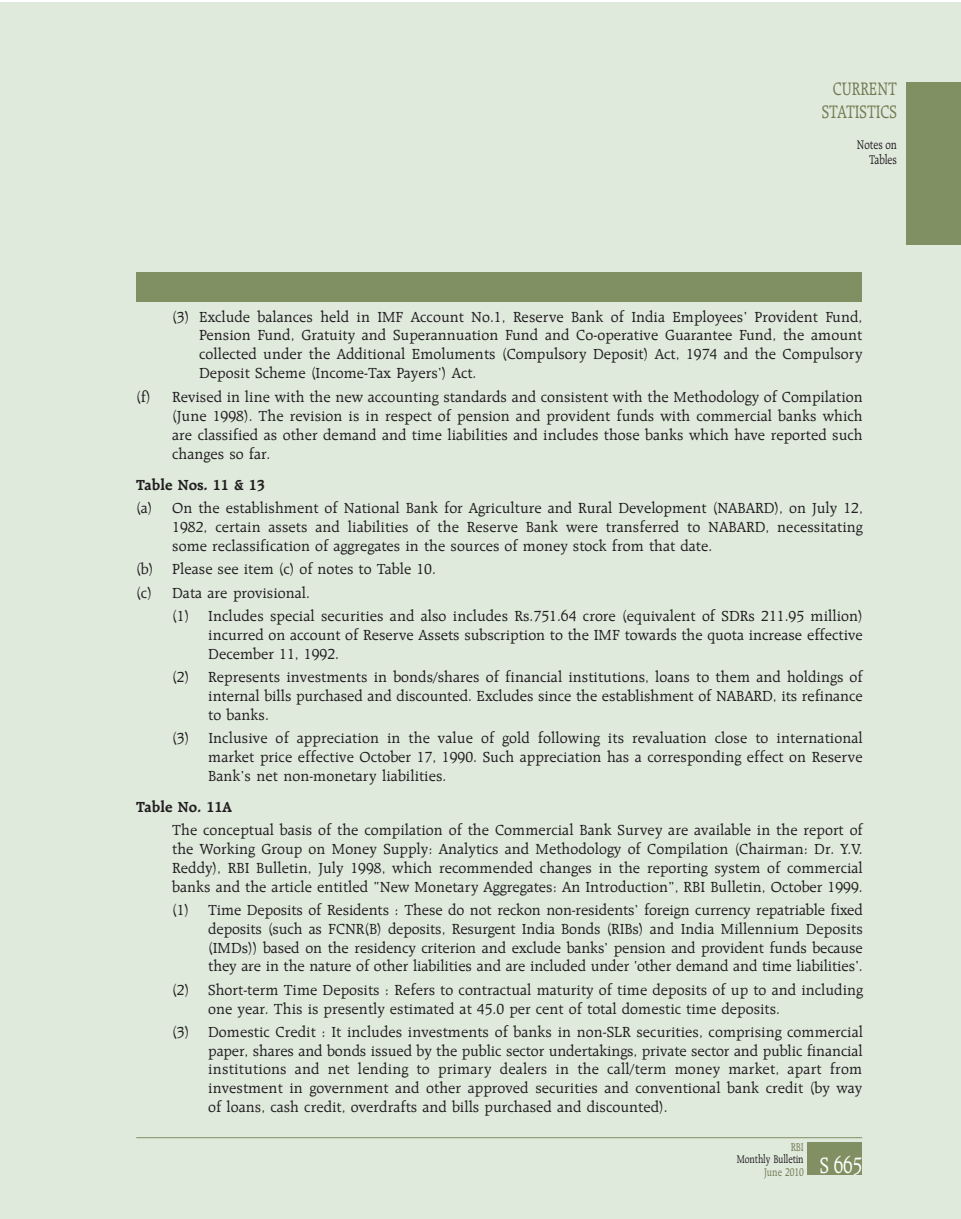
<style>
.page{position:relative;width:961px;height:1219px;background:#fff}
.page>*{position:absolute;margin:0;border:0;box-sizing:border-box;transform-origin:0 0}
.t1{font:24px "TTE2 D2 B940 O00";color:#fff;scale:.8 1}
.t2{font:19.5px/23.7px "TT1 FF3 AO00";letter-spacing:-.005em;color:#727950;text-align:center;scale:.8 1}
.t3{font:15.75px/18.8px "TT1 FF47 O00";color:#231f20;text-align:justify}
.t4{font:15.75px "TT1 FF45 O00";color:#231f20}
.t5{font:13.5px/15px "TT1 FF3 EO00";letter-spacing:-.005em;color:#231f20;text-align:right;scale:.8 1}
.t6{font:12px "TT1 FF33 O00";letter-spacing:-.015em;color:#231f20;scale:.8 1}
.t7{font:12px "TT1 FF33 O00";letter-spacing:-.005em;color:#727950;scale:.8 1}
</style>
<div class="page">
<div style="left:0;top:2px;width:960px;height:1216px;background:#dfeadd"></div>
<div style="left:807px;top:1142px;width:54px;height:33px;background:#809062"></div>
<div style="left:905px;top:82px;width:55px;height:162px;background:#809062"></div>
<hr style="left:136px;top:1137px;width:725px;height:1px;background:#809062">
<div style="left:136px;top:272px;width:725px;height:29px;background:#809062"></div>
<p class="t2" style="left:821px;top:78px;width:95px">CURRENT<br>STATISTICS</p>
<p class="t5" style="left:856px;top:138px;width:52px">Notes on<br>Tables</p>
<p class="t3" style="left:199px;top:308px;width:664px;text-indent:-27px">(3) Exclude balances held in IMF Account No.1, Reserve Bank of India Employees’ Provident Fund, Pension Fund, Gratuity and Superannuation Fund and Co-operative Guarantee Fund, the amount collected under the Additional Emoluments (Compulsory Deposit) Act, 1974 and the Compulsory Deposit Scheme (Income-Tax Payers’) Act.</p>
<p class="t3" style="left:172px;top:389px;width:691px;text-indent:-36px">(f) Revised in line with the new accounting standards and consistent with the Methodology of Compilation (June 1998). The revision is in respect of pension and provident funds with commercial banks which are classified as other demand and time liabilities and includes those banks which have reported such changes so far.</p>
<p class="t4" style="left:136px;top:480px;width:130px">Table Nos. 11 &amp; 13</p>
<p class="t3" style="left:172px;top:500px;width:692px;text-indent:-36px">(a) On the establishment of National Bank for Agriculture and Rural Development (NABARD), on July 12, 1982, certain assets and liabilities of the Reserve Bank were transferred to NABARD, necessitating some reclassification of aggregates in the sources of money stock from that date.</p>
<p class="t3" style="left:136px;top:558px;width:301px;line-height:23.4px">(b) Please see item (c) of notes to Table 10. (c) Data are provisional.</p>
<p class="t3" style="left:208px;top:607px;width:656px;text-indent:-36px">(1) Includes special securities and also includes Rs.751.64 crore (equivalent of SDRs 211.95 million) incurred on account of Reserve Assets subscription to the IMF towards the quota increase effective December 11, 1992.</p>
<p class="t3" style="left:208px;top:668px;width:656px;text-indent:-36px">(2) Represents investments in bonds/shares of financial institutions, loans to them and holdings of internal bills purchased and discounted. Excludes since the establishment of NABARD, its refinance to banks.</p>
<p class="t3" style="left:208px;top:729px;width:656px;text-indent:-36px">(3) Inclusive of appreciation in the value of gold following its revaluation close to international market price effective October 17, 1990. Such appreciation has a corresponding effect on Reserve Bank’s net non-monetary liabilities.</p>
<p class="t4" style="left:136px;top:802px;width:97px">Table No. 11A</p>
<p class="t3" style="left:172px;top:822px;width:692px">The conceptual basis of the compilation of the Commercial Bank Survey are available in the report of the Working Group on Money Supply: Analytics and Methodology of Compilation (Chairman: Dr. Y.V.<br>Reddy), RBI Bulletin, July 1998, which recommended changes in the reporting system of commercial banks and the article entitled “New Monetary Aggregates: An Introduction”, RBI Bulletin, October 1999.</p>
<p class="t3" style="left:208px;top:901px;width:656px;text-indent:-36px">(1) Time Deposits of Residents : These do not reckon non-residents’ foreign currency repatriable fixed deposits (such as FCNR(B) deposits, Resurgent India Bonds (RIBs) and India Millennium Deposits (IMDs)) based on the residency criterion and exclude banks’ pension and provident funds because they are in the nature of other liabilities and are included under ‘other demand and time liabilities’.</p>
<p class="t3" style="left:208px;top:981px;width:656px;text-indent:-36px">(2) Short-term Time Deposits : Refers to contractual maturity of time deposits of up to and including one year. This is presently estimated at 45.0 per cent of total domestic time deposits.</p>
<p class="t3" style="left:208px;top:1023px;width:656px;text-indent:-36px">(3) Domestic Credit : It includes investments of banks in non-SLR securities, comprising commercial paper, shares and bonds issued by the public sector undertakings, private sector and public financial institutions and net lending to primary dealers in the call/term money market, apart from investment in government and other approved securities and conventional bank credit (by way of loans, cash credit, overdrafts and bills purchased and discounted).</p>
<p class="t7" style="left:790px;top:1142px;width:18px">RBI</p>
<p class="t6" style="left:736px;top:1155px;width:85px">Monthly Bulletin</p>
<p class="t7" style="left:763px;top:1167px;width:51px">June 2010</p>
<h1 class="t1" style="left:819px;top:1154px;width:55px">S 665</h1>
</div>
